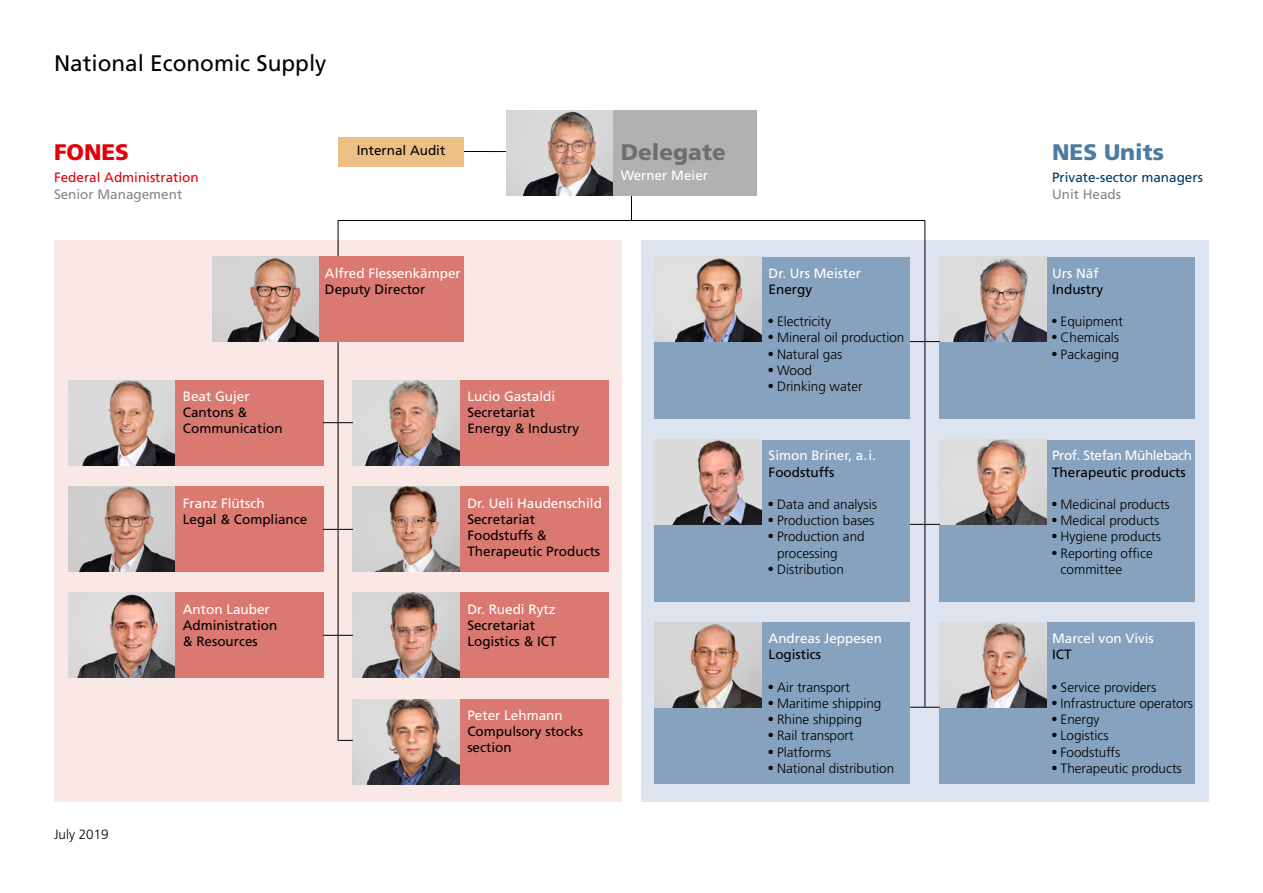
<style>
.page{position:relative;width:1263px;height:893px;background:#fff}
.page>*{position:absolute;margin:0;border:0;box-sizing:border-box;transform-origin:0 0}
.t1{font:22.5px "Frutiger";color:#000}
.t2{font:900 22.5px "Frutiger";color:#6e6e6e}
.t3{font:900 22.5px "Frutiger";color:#4c7b9f}
.t4{font:900 22.5px "Frutiger";color:#e30009}
.t5{font:300 13.5px "Frutiger";color:#000}
.t6{font:13.5px/16.2px "Frutiger";color:#000}
.t7{font:13.5px "Frutiger";color:#fff}
.t8{font:13.5px "Frutiger";color:#868685}
.t9{font:13.5px "Frutiger";color:#003b65}
.t10{font:13.5px "Frutiger";color:#e30009}
.t11{font:13.5px "Frutiger";letter-spacing:-.03em;color:#fff}
</style>
<div class="page">
<hr style="left:631px;top:190px;width:1px;height:30px;background:#000">
<div style="left:641px;top:241px;width:568px;height:561px;background:#dee4ef"></div>
<div style="left:655px;top:622px;width:255px;height:162px;background:#86a2be"></div>
<div style="left:940px;top:257px;width:255px;height:161px;background:#86a2be"></div>
<div style="left:940px;top:622px;width:255px;height:162px;background:#86a2be"></div>
<div style="left:655px;top:440px;width:255px;height:161px;background:#86a2be"></div>
<div style="left:940px;top:440px;width:255px;height:161px;background:#86a2be"></div>
<div style="left:655px;top:257px;width:255px;height:161px;background:#86a2be"></div>
<div style="left:54px;top:241px;width:568px;height:561px;background:#f9e8e6"></div>
<div style="left:68px;top:380px;width:255px;height:85px;background:#da7872"></div>
<div style="left:68px;top:486px;width:255px;height:85px;background:#da7872"></div>
<div style="left:68px;top:593px;width:255px;height:85px;background:#da7872"></div>
<div style="left:353px;top:380px;width:255px;height:85px;background:#da7872"></div>
<div style="left:353px;top:486px;width:255px;height:85px;background:#da7872"></div>
<div style="left:353px;top:593px;width:255px;height:85px;background:#da7872"></div>
<div style="left:353px;top:699px;width:255px;height:85px;background:#da7872"></div>
<div style="left:506px;top:111px;width:251px;height:85px;background:#b0b2b2"></div>
<img style="left:506px;top:111px;width:106px;height:85px">
<img style="left:655px;top:622px;width:106px;height:86px">
<img style="left:68px;top:593px;width:106px;height:85px">
<img style="left:68px;top:380px;width:106px;height:85px">
<img style="left:353px;top:380px;width:106px;height:85px">
<img style="left:940px;top:622px;width:106px;height:86px">
<img style="left:353px;top:699px;width:106px;height:85px">
<img style="left:353px;top:593px;width:106px;height:85px">
<img style="left:940px;top:257px;width:106px;height:85px">
<img style="left:940px;top:440px;width:106px;height:85px">
<img style="left:353px;top:486px;width:106px;height:85px">
<img style="left:655px;top:257px;width:106px;height:85px">
<img style="left:68px;top:486px;width:106px;height:85px">
<hr style="left:463px;top:151px;width:43px;height:1px;background:#000">
<hr style="left:338px;top:220px;width:1px;height:521px;background:#000">
<hr style="left:924px;top:220px;width:1px;height:487px;background:#000">
<div style="left:338px;top:137px;width:125px;height:29px;background:#ecbf85"></div>
<hr style="left:338px;top:220px;width:587px;height:1px;background:#000">
<hr style="left:323px;top:422px;width:30px;height:1px;background:#000">
<hr style="left:323px;top:529px;width:30px;height:1px;background:#000">
<hr style="left:323px;top:635px;width:30px;height:1px;background:#000">
<svg style="left:338px;top:740px;width:15px;height:1px"></svg>
<hr style="left:910px;top:341px;width:30px;height:1px;background:#000">
<hr style="left:910px;top:524px;width:30px;height:1px;background:#000">
<hr style="left:910px;top:707px;width:30px;height:1px;background:#000">
<div style="left:213px;top:257px;width:250px;height:85px;background:#da7872"></div>
<img style="left:213px;top:257px;width:106px;height:85px">
<img style="left:655px;top:440px;width:106px;height:85px">
<p class="t1" style="left:54px;top:50px;width:274px">National Economic Supply</p>
<p class="t4" style="left:54px;top:139px;width:77px">FONES</p>
<p class="t10" style="left:54px;top:170px;width:146px">Federal Administration</p>
<p class="t8" style="left:54px;top:186px;width:130px">Senior Management</p>
<p class="t6" style="left:357px;top:142px;width:90px">Internal Audit</p>
<p class="t7" style="left:325px;top:266px;width:137px">Alfred Flessenkämper</p>
<p class="t6" style="left:325px;top:282px;width:102px">Deputy Director</p>
<p class="t2" style="left:621px;top:139px;width:107px">Delegate</p>
<p class="t7" style="left:621px;top:167px;width:89px">Werner Meier</p>
<p class="t7" style="left:183px;top:388px;width:68px">Beat Gujer</p>
<p class="t6" style="left:183px;top:404px;width:66px">Cantons &amp;</p>
<p class="t6" style="left:183px;top:421px;width:101px">Communication</p>
<p class="t7" style="left:183px;top:495px;width:83px">Franz Flütsch</p>
<p class="t6" style="left:183px;top:511px;width:126px">Legal &amp; Compliance</p>
<p class="t7" style="left:467px;top:388px;width:89px">Lucio Gastaldi</p>
<p class="t6" style="left:467px;top:404px;width:69px">Secretariat</p>
<p class="t6" style="left:467px;top:421px;width:113px">Energy &amp; Industry</p>
<p class="t7" style="left:467px;top:495px;width:136px">Dr. Ueli Haudenschild</p>
<p class="t6" style="left:467px;top:511px;width:69px">Secretariat</p>
<p class="t6" style="left:467px;top:527px;width:81px">Foodstuffs &amp;</p>
<p class="t6" style="left:467px;top:543px;width:134px">Therapeutic Products</p>
<p class="t7" style="left:769px;top:265px;width:94px">Dr. Urs Meister</p>
<p class="t6" style="left:769px;top:281px;width:45px">Energy</p>
<p class="t5" style="left:769px;top:314px;width:64px">● Electricity</p>
<p class="t5" style="left:769px;top:330px;width:137px">● Mineral oil production</p>
<p class="t5" style="left:769px;top:346px;width:75px">● Natural gas</p>
<p class="t5" style="left:769px;top:362px;width:45px">● Wood</p>
<p class="t5" style="left:769px;top:379px;width:96px">● Drinking water</p>
<p class="t7" style="left:769px;top:448px;width:109px">Simon Briner, a.i.</p>
<p class="t6" style="left:769px;top:464px;width:67px">Foodstuffs</p>
<p class="t5" style="left:769px;top:497px;width:110px">● Data and analysis</p>
<p class="t5" style="left:769px;top:513px;width:107px">● Production bases</p>
<p class="t5" style="left:769px;top:529px;width:98px">● Production and</p>
<p class="t5" style="left:777px;top:545px;width:62px">processing</p>
<p class="t5" style="left:769px;top:562px;width:77px">● Distribution</p>
<p class="t5" style="left:54px;top:827px;width:56px">July 2019</p>
<p class="t7" style="left:183px;top:601px;width:89px">Anton Lauber</p>
<p class="t6" style="left:183px;top:617px;width:96px">Administration</p>
<p class="t6" style="left:183px;top:633px;width:77px">&amp; Resources</p>
<p class="t7" style="left:769px;top:630px;width:115px">Andreas Jeppesen</p>
<p class="t6" style="left:769px;top:647px;width:54px">Logistics</p>
<p class="t5" style="left:769px;top:679px;width:83px">● Air transport</p>
<p class="t5" style="left:769px;top:696px;width:114px">● Maritime shipping</p>
<p class="t5" style="left:769px;top:712px;width:95px">● Rhine shipping</p>
<p class="t5" style="left:769px;top:728px;width:87px">● Rail transport</p>
<p class="t5" style="left:769px;top:744px;width:64px">● Platforms</p>
<p class="t5" style="left:769px;top:760px;width:127px">● National distribution</p>
<p class="t7" style="left:467px;top:601px;width:90px">Dr. Ruedi Rytz</p>
<p class="t6" style="left:467px;top:617px;width:69px">Secretariat</p>
<p class="t6" style="left:467px;top:633px;width:91px">Logistics &amp; ICT</p>
<p class="t7" style="left:467px;top:707px;width:97px">Peter Lehmann</p>
<p class="t6" style="left:467px;top:723px;width:117px">Compulsory stocks section</p>
<p class="t3" style="left:1052px;top:139px;width:113px">NES Units</p>
<p class="t9" style="left:1052px;top:170px;width:152px">Private-sector managers</p>
<p class="t8" style="left:1052px;top:186px;width:71px">Unit Heads</p>
<p class="t7" style="left:1052px;top:265px;width:48px">Urs Näf</p>
<p class="t6" style="left:1052px;top:281px;width:53px">Industry</p>
<p class="t5" style="left:1052px;top:314px;width:72px">● Equipment</p>
<p class="t5" style="left:1052px;top:330px;width:68px">● Chemicals</p>
<p class="t5" style="left:1052px;top:346px;width:69px">● Packaging</p>
<p class="t11" style="left:1052px;top:448px;width:142px">Prof. Stefan Mühlebach</p>
<p class="t6" style="left:1052px;top:464px;width:135px">Therapeutic products</p>
<p class="t5" style="left:1052px;top:497px;width:119px">● Medicinal products</p>
<p class="t5" style="left:1052px;top:513px;width:109px">● Medical products</p>
<p class="t5" style="left:1052px;top:529px;width:110px">● Hygiene products</p>
<p class="t5" style="left:1052px;top:545px;width:102px">● Reporting office</p>
<p class="t5" style="left:1060px;top:562px;width:63px">committee</p>
<p class="t7" style="left:1052px;top:630px;width:103px">Marcel von Vivis</p>
<p class="t6" style="left:1052px;top:647px;width:21px">ICT</p>
<p class="t5" style="left:1052px;top:679px;width:106px">● Service providers</p>
<p class="t5" style="left:1052px;top:696px;width:143px">● Infrastructure operators</p>
<p class="t5" style="left:1052px;top:712px;width:49px">● Energy</p>
<p class="t5" style="left:1052px;top:728px;width:58px">● Logistics</p>
<p class="t5" style="left:1052px;top:744px;width:70px">● Foodstuffs</p>
<p class="t5" style="left:1052px;top:760px;width:131px">● Therapeutic products</p>
</div>
